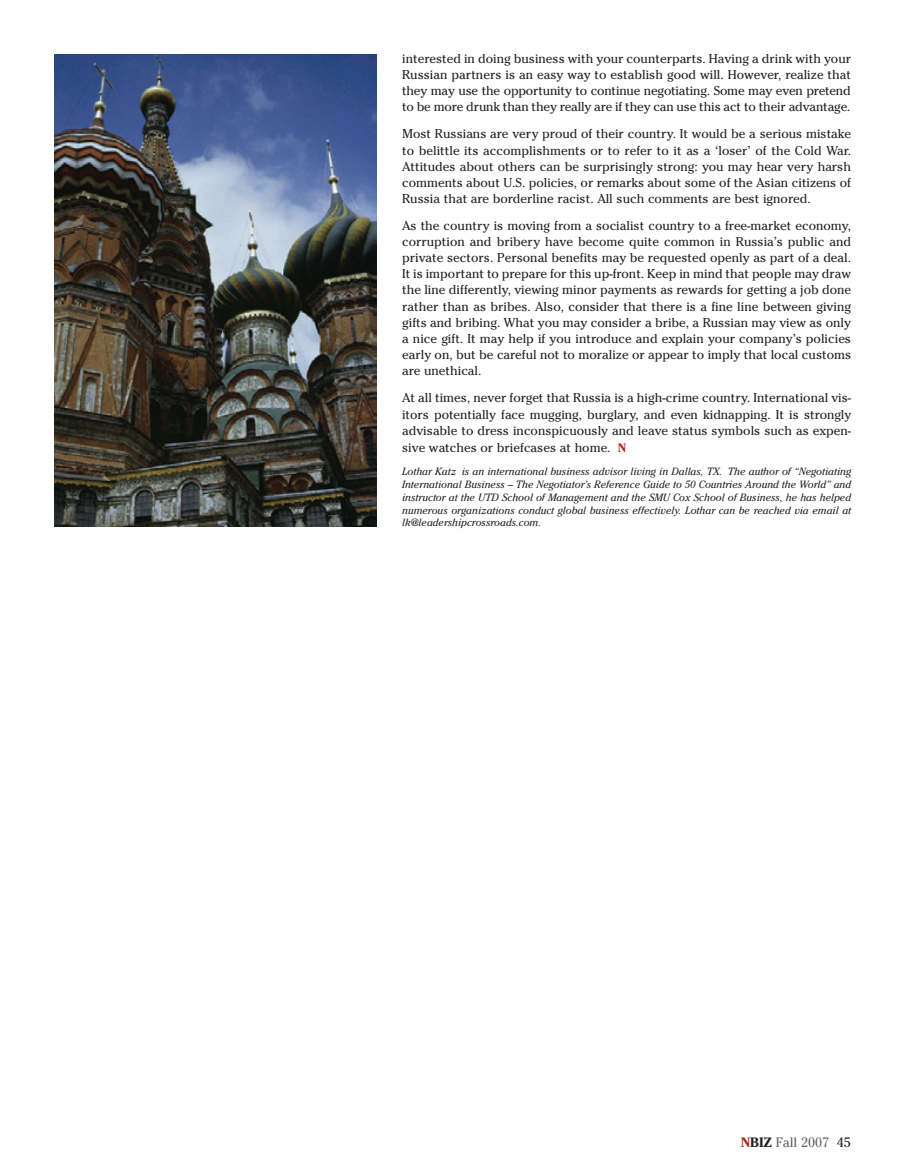
<style>
.page{position:relative;width:905px;height:1175px;background:#fff}
.page>*{position:absolute;margin:0;border:0;box-sizing:border-box;transform-origin:0 0}
.t1{font:13.5px "Cheltenham";color:#636366}
.t2{font:12.75px/16.2px "Cheltenham";color:#231f20;text-align:justify}
.t3{font:italic 10.5px/12.8px "Cheltenham";color:#231f20;text-align:justify}
.s1{font-weight:700;font-size:12px;color:#b41d15}
.s2{font-weight:700;color:#b41d15}
.s3{font-weight:700;color:#231f20}
.s4{color:#231f20}
</style>
<div class="page">
<img style="left:54px;top:55px;width:322px;height:471px">
<p class="t2" style="left:402px;top:51px;width:450px">interested in doing business with your counterparts. Having a drink with your Russian partners is an easy way to establish good will. However, realize that they may use the opportunity to continue negotiating. Some may even pretend to be more drunk than they really are if they can use this act to their advantage.</p>
<p class="t2" style="left:402px;top:126px;width:450px">Most Russians are very proud of their country. It would be a serious mistake to belittle its accomplishments or to refer to it as a ‘loser’ of the Cold War.<br>Attitudes about others can be surprisingly strong: you may hear very harsh comments about U.S. policies, or remarks about some of the Asian citizens of Russia that are borderline racist. All such comments are best ignored.</p>
<p class="t2" style="left:402px;top:217px;width:450px">As the country is moving from a socialist country to a free-market economy, corruption and bribery have become quite common in Russia’s public and private sectors. Personal benefits may be requested openly as part of a deal.<br>It is important to prepare for this up-front. Keep in mind that people may draw the line differently, viewing minor payments as rewards for getting a job done rather than as bribes. Also, consider that there is a fine line between giving gifts and bribing. What you may consider a bribe, a Russian may view as only a nice gift. It may help if you introduce and explain your company’s policies early on, but be careful not to moralize or appear to imply that local customs are unethical.</p>
<p class="t2" style="left:402px;top:390px;width:450px">At all times, never forget that Russia is a high-crime country. International vis&shy;itors potentially face mugging, burglary, and even kidnapping. It is strongly advisable to dress inconspicuously and leave status symbols such as expen&shy;sive watches or briefcases at home. <span class="s1">N</span></p>
<p class="t3" style="left:402px;top:466px;width:450px">Lothar Katz is an international business advisor living in Dallas, TX. The author of “Negotiating International Business – The Negotiator’s Reference Guide to 50 Countries Around the World” and instructor at the UTD School of Management and the SMU Cox School of Business, he has helped numerous organizations conduct global business effectively. Lothar can be reached via email at lk@leadershipcrossroads.com.</p>
<p class="t1" style="left:740px;top:1134px;width:112px"><span class="s2">N</span><span class="s3">BIZ</span> Fall 2007 <span class="s4">45</span></p>
</div>
